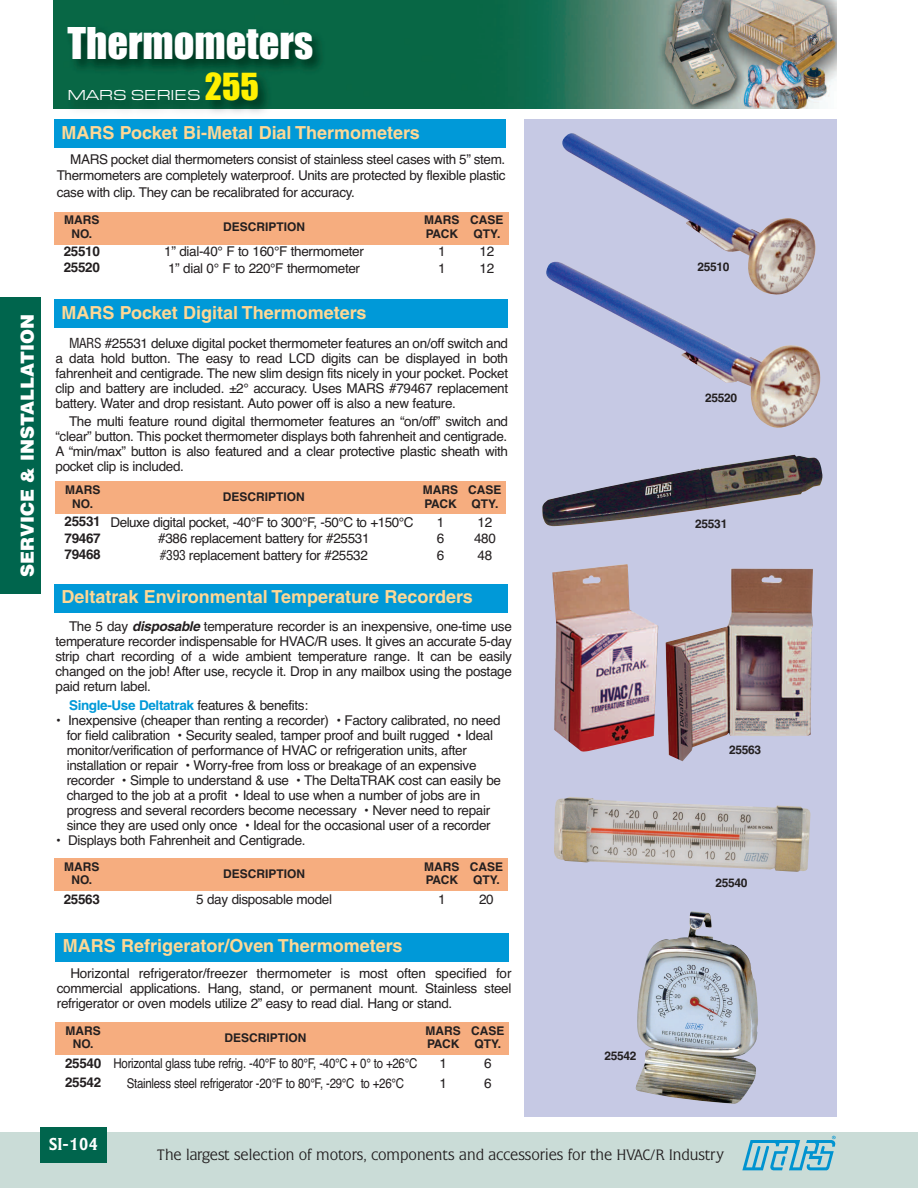
<style>
.page{position:relative;width:918px;height:1188px;background:#fff}
.page>*{position:absolute;margin:0;border:0;box-sizing:border-box;transform-origin:0 0}
.t1{font:40.5px "Impact";color:#fff}
.t2{font:34.5px "Impact";color:#fff101}
.t3{font:700 18px "Helvetica";color:#fed895}
.t4{font:900 18px "Helvetica";color:#fff}
.t5{font:18px "Flare Gothic Regular DTC";color:#fff}
.t6{font:15.75px "Flare Gothic Light DTC";color:#231f20}
.t7{font:15px "Eurostile Extended Roman DTC";color:#fff}
.t8{font:13.5px/15px "Helvetica";letter-spacing:-.025em;color:#231f20;text-align:justify}
.t9{font:13.5px "Helvetica";letter-spacing:-.025em;color:#231f20;scale:.85 1}
.t10{font:700 13.5px "Helvetica";letter-spacing:-.025em;color:#0099d8}
.t11{font:700 13.5px "Helvetica";letter-spacing:-.025em;color:#231f20}
.t12{font:700 12px/13.5px "Helvetica";color:#231f20}
.s1{font-stretch:condensed}
.s2{font-weight:700}
.s3{font-weight:700;font-style:italic}
.s4{font-weight:400;color:#231f20}
</style>
<div class="page">
<img style="left:54px;top:0;width:783px;height:108px">
<div style="left:0;top:297px;width:41px;height:297px;background:#00654d"></div>
<div style="left:0;top:1132px;width:918px;height:56px;background:#cadcd7"></div>
<div style="left:41px;top:1127px;width:66px;height:36px;background:#00654d"></div>
<svg style="left:742px;top:1136px;width:94px;height:34px"></svg>
<img style="left:58px;top:16px;width:779px;height:130px">
<div style="left:525px;top:119px;width:312px;height:998px;background:#c6c9e4"></div>
<img style="left:562px;top:133px;width:254px;height:128px">
<img style="left:546px;top:261px;width:275px;height:167px">
<img style="left:542px;top:455px;width:281px;height:71px">
<img style="left:552px;top:564px;width:261px;height:197px">
<img style="left:554px;top:797px;width:256px;height:75px">
<img style="left:636px;top:911px;width:122px;height:193px">
<div style="left:54px;top:212px;width:56px;height:32px;background:#f6ad7f"></div>
<div style="left:110px;top:212px;width:309px;height:32px;background:#f6ad7f"></div>
<div style="left:419px;top:212px;width:46px;height:32px;background:#f6ad7f"></div>
<div style="left:465px;top:212px;width:44px;height:32px;background:#f6ad7f"></div>
<div style="left:54px;top:119px;width:452px;height:29px;background:#0099d8"></div>
<div style="left:55px;top:482px;width:55px;height:32px;background:#f6ad7f"></div>
<div style="left:110px;top:482px;width:307px;height:32px;background:#f6ad7f"></div>
<div style="left:417px;top:482px;width:47px;height:32px;background:#f6ad7f"></div>
<div style="left:464px;top:482px;width:42px;height:32px;background:#f6ad7f"></div>
<div style="left:54px;top:299px;width:454px;height:29px;background:#0099d8"></div>
<div style="left:54px;top:858px;width:56px;height:33px;background:#f6ad7f"></div>
<div style="left:110px;top:858px;width:309px;height:33px;background:#f6ad7f"></div>
<div style="left:419px;top:858px;width:46px;height:33px;background:#f6ad7f"></div>
<div style="left:465px;top:858px;width:43px;height:33px;background:#f6ad7f"></div>
<div style="left:54px;top:584px;width:454px;height:29px;background:#0099d8"></div>
<div style="left:55px;top:1022px;width:56px;height:33px;background:#f6ad7f"></div>
<div style="left:111px;top:1022px;width:309px;height:33px;background:#f6ad7f"></div>
<div style="left:420px;top:1022px;width:46px;height:33px;background:#f6ad7f"></div>
<div style="left:466px;top:1022px;width:43px;height:33px;background:#f6ad7f"></div>
<div style="left:56px;top:933px;width:453px;height:29px;background:#0099d8"></div>
<h3 class="t4" style="left:17px;top:577px;width:264px;rotate:-90deg">SERVICE &amp; INSTALLATION</h3>
<h1 class="t1" style="left:68px;top:21px;width:247px">Thermometers</h1>
<p class="t7" style="left:68px;top:86px;width:135px">MARS SERIES</p>
<h2 class="t2" style="left:205px;top:68px;width:56px">255</h2>
<h3 class="t3" style="left:62px;top:126px;width:360px">MARS Pocket Bi-Metal Dial Thermometers</h3>
<p class="t8" style="left:57px;top:151px;width:450px;line-height:16.2px;text-indent:13px">MARS pocket dial thermometers consist of stainless steel cases with 5” stem.<br>Thermometers are completely waterproof. Units are protected by flexible plastic case with clip. They can be recalibrated for accuracy.</p>
<p class="t12" style="left:64px;top:215px;width:37px;text-align:center">MARS<br>NO.</p>
<p class="t12" style="left:223px;top:221px;width:83px">DESCRIPTION</p>
<p class="t12" style="left:424px;top:215px;width:37px">MARS<br>PACK</p>
<p class="t12" style="left:470px;top:215px;width:35px">CASE<br>QTY.</p>
<p class="t11" style="left:64px;top:246px;width:38px">25510</p>
<p class="t8" style="left:164px;top:244px;width:201px">1” dial-40° F to 160°F thermometer</p>
<p class="t8" style="left:438px;top:244px;width:9px">1</p>
<p class="t8" style="left:480px;top:244px;width:16px">12</p>
<p class="t11" style="left:64px;top:262px;width:38px">25520</p>
<p class="t8" style="left:168px;top:260px;width:194px">1” dial 0° F to 220°F thermometer</p>
<p class="t8" style="left:438px;top:260px;width:9px">1</p>
<p class="t8" style="left:480px;top:260px;width:16px">12</p>
<h3 class="t3" style="left:62px;top:306px;width:307px">MARS Pocket Digital Thermometers</h3>
<p class="t8" style="left:56px;top:335px;width:454px;text-indent:13px"><span class="s1">MARS</span> #25531 deluxe digital pocket thermometer features an on/off switch and a data hold button. The easy to read LCD digits can be displayed in both fahrenheit and centigrade. The new slim design fits nicely in your pocket. Pocket clip and battery are included. ±2° accuracy. Uses MARS #79467 replacement battery. Water and drop resistant. Auto power off is also a new feature.</p>
<p class="t8" style="left:56px;top:414px;width:454px;text-indent:14px">The multi feature round digital thermometer features an “on/off” switch and “clear” button. This pocket thermometer displays both fahrenheit and centigrade.<br>A “min/max” button is also featured and a clear protective plastic sheath with pocket clip is included.</p>
<p class="t12" style="left:65px;top:484px;width:37px;text-align:center">MARS<br>NO.</p>
<p class="t12" style="left:223px;top:491px;width:83px">DESCRIPTION</p>
<p class="t12" style="left:423px;top:484px;width:37px">MARS<br>PACK</p>
<p class="t12" style="left:468px;top:484px;width:35px">CASE<br>QTY.</p>
<p class="t8" style="left:65px;top:515px;width:350px"><span class="s2">25531</span> Deluxe digital pocket, -40°F to 300°F, -50°C to +150°C</p>
<p class="t8" style="left:437px;top:515px;width:9px">1</p>
<p class="t8" style="left:478px;top:515px;width:16px">12</p>
<p class="t11" style="left:65px;top:533px;width:38px">79467</p>
<p class="t8" style="left:158px;top:531px;width:213px">#386 replacement battery for #25531</p>
<p class="t8" style="left:437px;top:531px;width:9px">6</p>
<p class="t8" style="left:474px;top:531px;width:23px">480</p>
<p class="t11" style="left:65px;top:550px;width:38px">79468</p>
<p class="t8" style="left:160px;top:547px;width:209px"><span class="s1">#393</span> replacement battery for #25532</p>
<p class="t8" style="left:437px;top:548px;width:9px">6</p>
<p class="t8" style="left:478px;top:548px;width:16px">48</p>
<h3 class="t3" style="left:62px;top:590px;width:413px">Deltatrak Environmental Temperature Recorders</h3>
<p class="t8" style="left:56px;top:619px;width:458px;text-indent:14px">The 5 day <span class="s3">disposable</span> temperature recorder is an inexpensive, one-time use temperature recorder indispensable for HVAC/R uses. It gives an accurate 5-day strip chart recording of a wide ambient temperature range. It can be easily changed on the job! After use, recycle it. Drop in any mailbox using the postage paid return label.</p>
<p class="t10" style="left:69px;top:701px;width:241px">Single-Use Deltatrak <span class="s4">features &amp; benefits:</span></p>
<p class="t8" style="left:67px;top:713px;width:436px;text-align:left;text-indent:-10px">• Inexpensive (cheaper than renting a recorder) • Factory calibrated, no need for field calibration • Security sealed, tamper proof and built rugged • Ideal monitor/verification of performance of HVAC or refrigeration units, after installation or repair • Worry-free from loss or breakage of an expensive recorder • Simple to understand &amp; use • The DeltaTRAK cost can easily be charged to the job at a profit • Ideal to use when a number of jobs are in progress and several recorders become necessary • Never need to repair since they are used only once • Ideal for the occasional user of a recorder</p>
<p class="t8" style="left:56px;top:833px;width:251px">• Displays both Fahrenheit and Centigrade.</p>
<p class="t12" style="left:64px;top:861px;width:37px;text-align:center">MARS<br>NO.</p>
<p class="t12" style="left:223px;top:868px;width:83px">DESCRIPTION</p>
<p class="t12" style="left:424px;top:861px;width:37px">MARS<br>PACK</p>
<p class="t12" style="left:470px;top:861px;width:35px">CASE<br>QTY.</p>
<p class="t11" style="left:64px;top:894px;width:38px">25563</p>
<p class="t8" style="left:196px;top:892px;width:137px">5 day disposable model</p>
<p class="t8" style="left:438px;top:892px;width:9px">1</p>
<p class="t8" style="left:479px;top:892px;width:16px">20</p>
<h3 class="t3" style="left:63px;top:939px;width:341px">MARS Refrigerator/Oven Thermometers</h3>
<p class="t8" style="left:57px;top:966px;width:456px;text-indent:14px">Horizontal refrigerator/freezer thermometer is most often specified for commercial applications. Hang, stand, or permanent mount. Stainless steel refrigerator or oven models utilize 2” easy to read dial. Hang or stand.</p>
<p class="t12" style="left:66px;top:1025px;width:37px;text-align:center">MARS<br>NO.</p>
<p class="t12" style="left:224px;top:1032px;width:83px">DESCRIPTION</p>
<p class="t12" style="left:426px;top:1025px;width:37px">MARS<br>PACK</p>
<p class="t12" style="left:471px;top:1025px;width:35px">CASE<br>QTY.</p>
<p class="t9" style="left:65px;top:1056px;width:416px"><span class="s2">25540</span> Horizontal glass tube refrig. -40°F to 80°F, -40°C + 0° to +26°C</p>
<p class="t8" style="left:439px;top:1056px;width:9px">1</p>
<p class="t8" style="left:484px;top:1056px;width:9px">6</p>
<p class="t11" style="left:65px;top:1077px;width:38px">25542</p>
<p class="t9" style="left:127px;top:1075px;width:328px">Stainless steel refrigerator -20°F to 80°F, -29°C to +26°C</p>
<p class="t8" style="left:439px;top:1075px;width:9px">1</p>
<p class="t8" style="left:484px;top:1075px;width:9px">6</p>
<p class="t12" style="left:697px;top:261px;width:34px">25510</p>
<p class="t12" style="left:705px;top:393px;width:34px">25520</p>
<p class="t12" style="left:695px;top:518px;width:34px">25531</p>
<p class="t12" style="left:604px;top:1050px;width:34px">25542</p>
<p class="t12" style="left:729px;top:745px;width:34px">25563</p>
<p class="t12" style="left:716px;top:877px;width:34px">25540</p>
<h3 class="t5" style="left:49px;top:1133px;width:51px">SI-104</h3>
<p class="t6" style="left:157px;top:1145px;width:569px">The largest selection of motors, components and accessories for the HVAC/R Industry</p>
</div>
